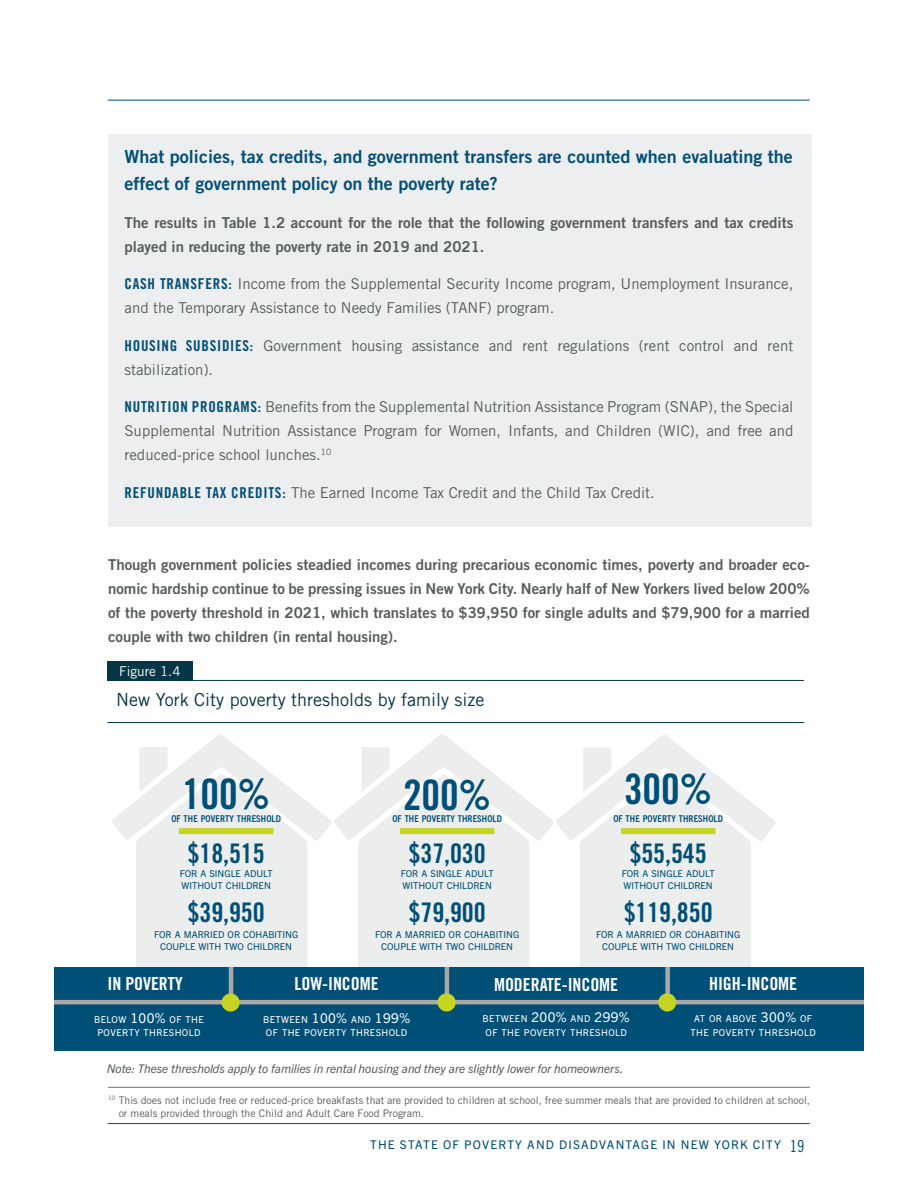
<style>
.page{position:relative;width:918px;height:1188px;background:#fff}
.page>*{position:absolute;margin:0;border:0;box-sizing:border-box;transform-origin:0 0}
.t1{font:42px "Trade Gothic LT Std Bd Cn 20";letter-spacing:-.005em;color:#004f77}
.t2{font:27px/58.5px "Trade Gothic LT Std Bd Cn 20";letter-spacing:-.005em;color:#004f77}
.t3{font:18px/27px "Trade Gothic LT Std Bd 2";color:#004f77}
.t4{font:18px "Trade Gothic LT Std Bd Cn 20";letter-spacing:-.005em;color:#fff}
.t5{font:18px "Trade Gothic LT Std";color:#063645}
.t6{font:15px/24px "Trade Gothic LT Std";color:#565d5b}
.t7{font:15px/24px "Trade Gothic LT Std Bd 2";color:#565d5b}
.t8{font:13.5px "Trade Gothic LT Std";color:#fff}
.t9{font:italic 12px "Trade Gothic Next LT Pro";color:#565d5b}
.t10{font:12px "Trade Gothic Next LT Pro";letter-spacing:.1em;color:#004f77}
.t11{font:10.5px/13.5px "Trade Gothic LT Std";color:#565d5b}
.t12{font:9.45px/12px "Trade Gothic Next LT Pro";color:#004f77}
.t13{font:9.45px/13.5px "Trade Gothic Next LT Pro";letter-spacing:.045em;color:#fff;text-align:center}
.t14{font:700 condensed 9.45px "Trade Gothic Next LT Pro";letter-spacing:.015em;color:#004f77}
.s1{font-family:"Trade Gothic LT Std Bd Cn 20";color:#004f77}
.s2{font-size:13.5px}
.s3{font-family:"Trade Gothic LT Std Cn 18";font-size:16.5px}
</style>
<div class="page">
<hr style="left:108px;top:100px;width:702px;height:1px;background:#004f77">
<hr style="left:108px;top:1123px;width:702px;height:1px;background:#004f77">
<div style="left:108px;top:134px;width:704px;height:392px;background:#edeeef"></div>
<hr style="left:108px;top:1087px;width:702px;height:1px;background:#6c7272">
<hr style="left:107px;top:680px;width:697px;height:1px;background:#063645">
<hr style="left:107px;top:722px;width:697px;height:1px;background:#063645">
<div style="left:107px;top:661px;width:86px;height:20px;background:#063645"></div>
<svg style="left:112px;top:734px;width:663px;height:233px"></svg>
<div style="left:54px;top:967px;width:810px;height:84px;background:#004f77"></div>
<div style="left:400px;top:828px;width:94px;height:6px;background:#c5d322"></div>
<div style="left:621px;top:828px;width:94px;height:6px;background:#c5d322"></div>
<hr style="left:54px;top:1000px;width:810px;height:4px;background:#aaa8a7">
<div style="left:179px;top:828px;width:94px;height:6px;background:#c5d322"></div>
<hr style="left:229px;top:967px;width:4px;height:35px;background:#aaa8a7">
<hr style="left:445px;top:967px;width:4px;height:35px;background:#aaa8a7">
<div style="left:665px;top:967px;width:5px;height:35px;background:#aaa8a7"></div>
<div style="left:438px;top:993px;width:18px;height:19px;background:#c5d322;border-radius:50%"></div>
<div style="left:658px;top:993px;width:18px;height:19px;background:#c5d322;border-radius:50%"></div>
<div style="left:222px;top:993px;width:18px;height:19px;background:#c5d322;border-radius:50%"></div>
<p class="t3" style="left:124px;top:143px;width:670px">What policies, tax credits, and government transfers are counted when evaluating the effect of government policy on the poverty rate?</p>
<p class="t7" style="left:124px;top:210px;width:670px">The results in Table 1.2 account for the role that the following government transfers and tax credits played in reducing the poverty rate in 2019 and 2021.</p>
<p class="t6" style="left:124px;top:272px;width:670px"><span class="s1">CASH TRANSFERS:</span> Income from the Supplemental Security Income program, Unemployment Insurance, and the Temporary Assistance to Needy Families (TANF) program.</p>
<p class="t6" style="left:124px;top:333px;width:670px"><span class="s1">HOUSING SUBSIDIES:</span> Government housing assistance and rent regulations (rent control and rent stabilization).</p>
<p class="t6" style="left:124px;top:395px;width:670px;text-align:justify"><span class="s1">NUTRITION PROGRAMS:</span> Benefits from the Supplemental Nutrition Assistance Program (SNAP), the Special Supplemental Nutrition Assistance Program for Women, Infants, and Children (WIC), and free and reduced-price school lunches.<sup>10</sup></p>
<p class="t6" style="left:125px;top:480px;width:532px"><span class="s1">REFUNDABLE TAX CREDITS:</span> The Earned Income Tax Credit and the Child Tax Credit.</p>
<p class="t7" style="left:108px;top:552px;width:703px;text-align:justify">Though government policies steadied incomes during precarious economic times, poverty and broader eco&shy;nomic hardship continue to be pressing issues in New York City. Nearly half of New Yorkers lived below 200% of the poverty threshold in 2021, which translates to $39,950 for single adults and $79,900 for a married couple with two children (in rental housing).</p>
<p class="t8" style="left:119px;top:663px;width:63px">Figure 1.4</p>
<p class="t5" style="left:116px;top:689px;width:370px">New York City poverty thresholds by family size</p>
<h1 class="t1" style="left:182px;top:769px;width:89px">100%</h1>
<h2 class="t2" style="left:188px;top:824px;width:79px">$18,515 $39,950</h2>
<p class="t14" style="left:171px;top:812px;width:111px">OF THE POVERTY THRESHOLD</p>
<p class="t12" style="left:180px;top:867px;width:94px">FOR A SINGLE ADULT<br>WITHOUT CHILDREN</p>
<h1 class="t1" style="left:403px;top:770px;width:89px">200%</h1>
<h1 class="t1" style="left:624px;top:764px;width:89px">300%</h1>
<h2 class="t2" style="left:409px;top:824px;width:79px">$37,030</h2>
<h2 class="t2" style="left:630px;top:824px;width:79px">$55,545</h2>
<h2 class="t2" style="left:409px;top:883px;width:79px">$79,900</h2>
<h2 class="t2" style="left:624px;top:883px;width:90px">$119,850</h2>
<p class="t14" style="left:392px;top:812px;width:111px">OF THE POVERTY THRESHOLD</p>
<p class="t14" style="left:613px;top:812px;width:111px">OF THE POVERTY THRESHOLD</p>
<p class="t12" style="left:401px;top:867px;width:94px">FOR A SINGLE ADULT<br>WITHOUT CHILDREN</p>
<p class="t12" style="left:622px;top:867px;width:94px">FOR A SINGLE ADULT<br>WITHOUT CHILDREN</p>
<p class="t12" style="left:154px;top:928px;width:146px;text-align:center">FOR A MARRIED OR COHABITING<br>COUPLE WITH TWO CHILDREN</p>
<p class="t12" style="left:375px;top:928px;width:146px;text-align:center">FOR A MARRIED OR COHABITING<br>COUPLE WITH TWO CHILDREN</p>
<p class="t12" style="left:596px;top:928px;width:146px;text-align:center">FOR A MARRIED OR COHABITING<br>COUPLE WITH TWO CHILDREN</p>
<p class="t4" style="left:108px;top:973px;width:77px">IN POVERTY</p>
<p class="t4" style="left:295px;top:973px;width:86px">LOW-INCOME</p>
<p class="t4" style="left:494px;top:973px;width:126px">MODERATE-INCOME</p>
<p class="t4" style="left:709px;top:973px;width:90px">HIGH-INCOME</p>
<p class="t13" style="left:94px;top:1012px;width:111px">BELOW <span class="s2">100%</span> OF THE<br>POVERTY THRESHOLD</p>
<p class="t13" style="left:263px;top:1012px;width:149px">BETWEEN <span class="s2">100%</span> AND <span class="s2">199%<br></span>OF THE POVERTY THRESHOLD</p>
<p class="t13" style="left:483px;top:1012px;width:149px">BETWEEN <span class="s2">200%</span> AND <span class="s2">299%<br></span>OF THE POVERTY THRESHOLD</p>
<p class="t13" style="left:691px;top:1011px;width:127px">AT OR ABOVE <span class="s2">300%</span> OF<br>THE POVERTY THRESHOLD</p>
<p class="t9" style="left:107px;top:1060px;width:518px">Note: These thresholds apply to families in rental housing and they are slightly lower for homeowners.</p>
<p class="t11" style="left:119px;top:1093px;width:693px;text-indent:-11px"><sup>10</sup> This does not include free or reduced-price breakfasts that are provided to children at school, free summer meals that are provided to children at school, or meals provided through the Child and Adult Care Food Program.</p>
<p class="t10" style="left:370px;top:1137px;width:436px">THE STATE OF POVERTY AND DISADVANTAGE IN NEW YORK CITY <span class="s3">19</span></p>
</div>
